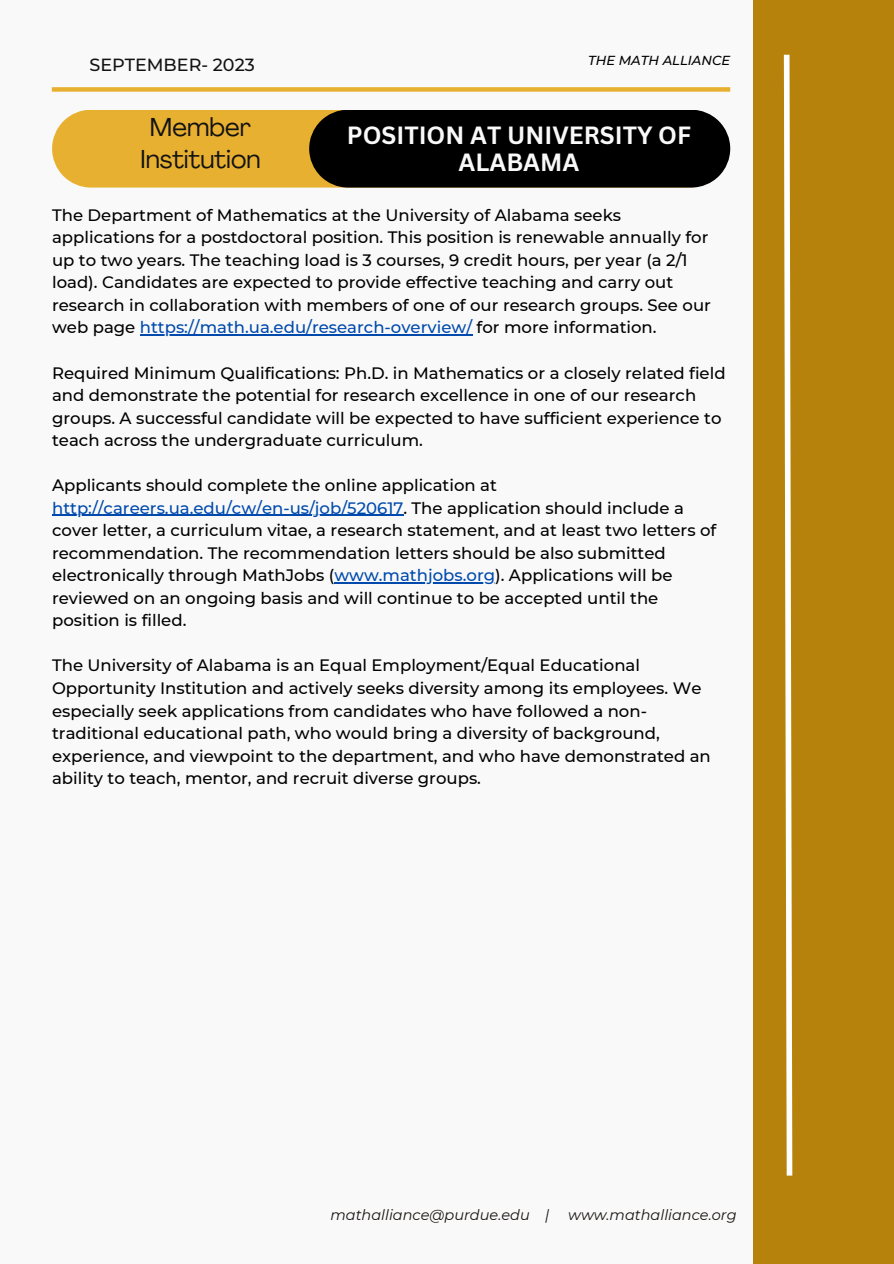
<style>
.page{position:relative;width:894px;height:1264px;background:#fff}
.page>*{position:absolute;margin:0;border:0;box-sizing:border-box;transform-origin:0 0}
.t1{font:25.65px "Agrandir";color:#121212}
.t2{font:700 24.3px/27px "Canva Sans";color:#f9f9f9;text-align:center}
.t3{font:500 17.55px "Montserrat";color:#121212}
.t4{font:500 16.5px/22.5px "Montserrat";color:#000}
.t5{font:italic 14.55px "Montserrat";color:#171310}
.t6{font:italic 500 13.05px "Montserrat";color:#000}
.s1{color:#004aad}
</style>
<div class="page">
<div style="left:0;top:0;width:893px;height:1263px;background:#f9f9f9"></div>
<div style="left:52px;top:87px;width:678px;height:5px;background:#e8b031"></div>
<div style="left:753px;top:1px;width:140px;height:1262px;background:#b6820b"></div>
<svg style="left:783px;top:54px;width:10px;height:1122px"></svg>
<div style="left:52px;top:110px;width:257px;height:77px;background:#e8b031"></div>
<div style="left:309px;top:110px;width:421px;height:77px;background:#000"></div>
<hr style="left:140px;top:334px;width:332px;height:2px;background:#004aad">
<hr style="left:52px;top:515px;width:351px;height:1px;background:#004aad">
<hr style="left:334px;top:582px;width:161px;height:1px;background:#004aad">
<p class="t3" style="left:89px;top:54px;width:167px">SEPTEMBER- 2023</p>
<p class="t6" style="left:588px;top:52px;width:143px">THE MATH ALLIANCE</p>
<p class="t1" style="left:150px;top:116px;width:103px">Member</p>
<p class="t1" style="left:140px;top:149px;width:122px">Institution</p>
<p class="t4" style="left:52px;top:204px;width:660px">The Department of Mathematics at the University of Alabama seeks applications for a postdoctoral position. This position is renewable annually for up to two years. The teaching load is 3 courses, 9 credit hours, per year (a 2/1 load). Candidates are expected to provide effective teaching and carry out research in collaboration with members of one of our research groups. See our web page <span class="s1">https://math.ua.edu/research-overview/</span> for more information.</p>
<p class="t4" style="left:52px;top:361px;width:674px">Required Minimum Qualifications: Ph.D. in Mathematics or a closely related field and demonstrate the potential for research excellence in one of our research groups. A successful candidate will be expected to have sufficient experience to teach across the undergraduate curriculum.</p>
<p class="t4" style="left:52px;top:474px;width:665px">Applicants should complete the online application at <span class="s1">http://careers.ua.edu/cw/en-us/job/520617</span>. The application should include a cover letter, a curriculum vitae, a research statement, and at least two letters of recommendation. The recommendation letters should be also submitted electronically through MathJobs (<span class="s1">www.mathjobs.org</span>). Applications will be reviewed on an ongoing basis and will continue to be accepted until the position is filled.</p>
<p class="t4" style="left:52px;top:654px;width:660px">The University of Alabama is an Equal Employment/Equal Educational Opportunity Institution and actively seeks diversity among its employees. We especially seek applications from candidates who have followed a non&shy;traditional educational path, who would bring a diversity of background, experience, and viewpoint to the department, and who have demonstrated an ability to teach, mentor, and recruit diverse groups.</p>
<p class="t2" style="left:347px;top:121px;width:345px">POSITION AT UNIVERSITY OF<br>ALABAMA</p>
<p class="t5" style="left:330px;top:1205px;width:220px">mathalliance@purdue.edu |</p>
<p class="t5" style="left:568px;top:1205px;width:170px">www.mathalliance.org</p>
</div>
